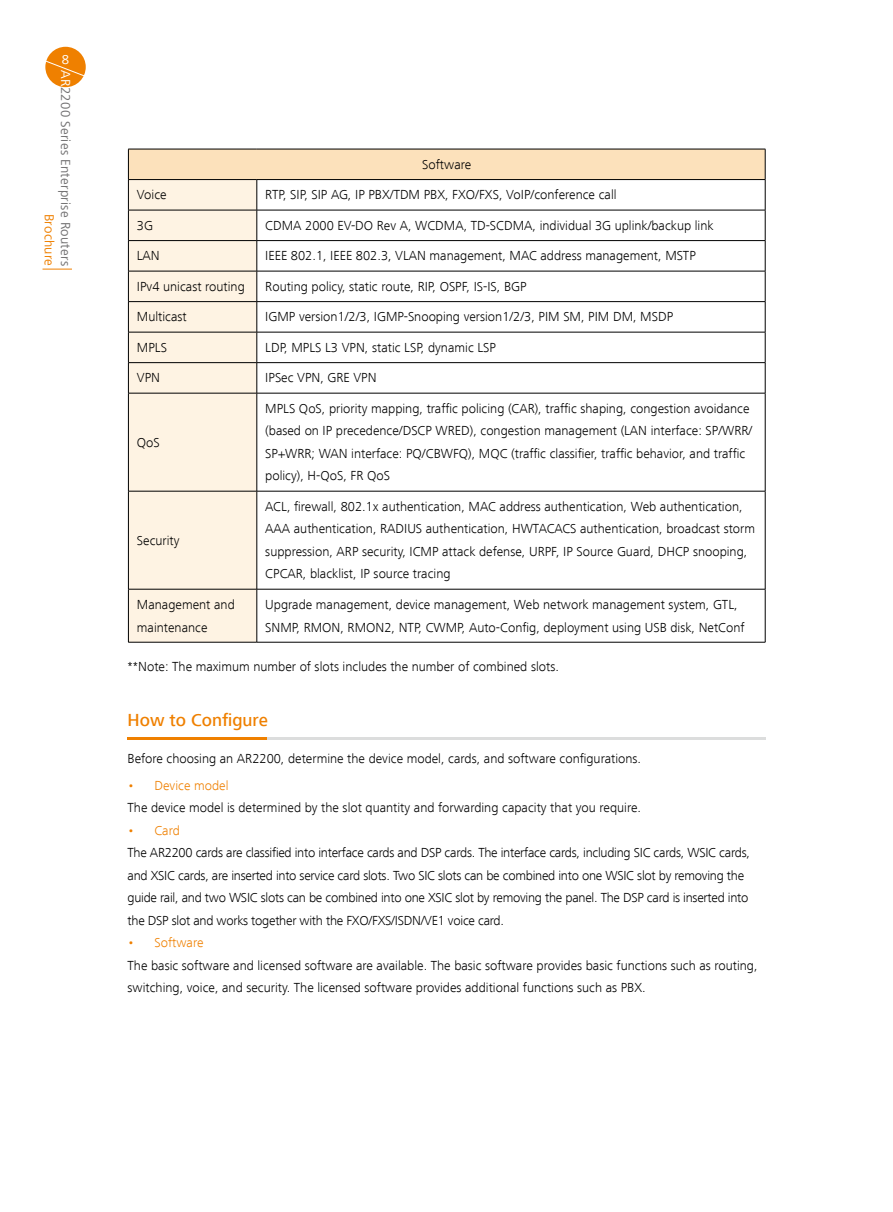
<style>
.page{position:relative;width:893px;height:1212px;background:#fff}
.page>*{position:absolute;margin:0;border:0;box-sizing:border-box;transform-origin:0 0}
.t1{font:500 18px "Frutiger Next LT";color:#ef8000}
.t2{font:300 13.5px/22.5px "Frutiger Next LT";color:#000}
.t3{font:300 13.5px/22.5px "Frutiger Next LT";letter-spacing:-.02em;color:#000}
.t4{font:13.5px/16.5px "Frutiger Next LT";letter-spacing:.02em;color:#727172;text-align:right}
.t5{font:300 13.5px "Frutiger Next LT";color:#ef8000}
.t6{font:13.5px "Frutiger Next LT";color:#fff}
.s1{color:#fff}
.s2{color:#ef8000}
</style>
<div class="page">
<div style="left:45px;top:47px;width:41px;height:40px;background:#ef8000;border-radius:50%"></div>
<svg style="left:45px;top:60px;width:41px;height:18px"></svg>
<svg style="left:43px;top:269px;width:29px;height:1px"></svg>
<div style="left:128px;top:149px;width:637px;height:31px;background:#fce1bb"></div>
<div style="left:129px;top:180px;width:128px;height:462px;background:#fef3e3"></div>
<hr style="left:765px;top:149px;width:1px;height:30px;background:#000">
<hr style="left:765px;top:180px;width:1px;height:30px;background:#000">
<hr style="left:257px;top:210px;width:508px;height:1px;background:#000">
<hr style="left:765px;top:210px;width:1px;height:30px;background:#000">
<hr style="left:257px;top:240px;width:508px;height:1px;background:#000">
<hr style="left:765px;top:241px;width:1px;height:30px;background:#000">
<hr style="left:257px;top:271px;width:508px;height:1px;background:#000">
<hr style="left:765px;top:271px;width:1px;height:30px;background:#000">
<hr style="left:257px;top:301px;width:508px;height:1px;background:#000">
<hr style="left:765px;top:302px;width:1px;height:30px;background:#000">
<hr style="left:257px;top:332px;width:508px;height:1px;background:#000">
<hr style="left:765px;top:332px;width:1px;height:30px;background:#000">
<hr style="left:257px;top:362px;width:508px;height:1px;background:#000">
<hr style="left:765px;top:363px;width:1px;height:30px;background:#000">
<hr style="left:257px;top:393px;width:508px;height:1px;background:#000">
<hr style="left:765px;top:393px;width:1px;height:98px;background:#000">
<hr style="left:257px;top:491px;width:508px;height:1px;background:#000">
<hr style="left:765px;top:491px;width:1px;height:98px;background:#000">
<hr style="left:257px;top:589px;width:508px;height:1px;background:#000">
<hr style="left:765px;top:589px;width:1px;height:53px;background:#000">
<hr style="left:257px;top:642px;width:508px;height:1px;background:#000">
<hr style="left:128px;top:149px;width:1px;height:30px;background:#000">
<hr style="left:257px;top:179px;width:508px;height:1px;background:#000">
<hr style="left:128px;top:149px;width:129px;height:1px;background:#000">
<hr style="left:257px;top:149px;width:508px;height:1px;background:#000">
<hr style="left:128px;top:179px;width:129px;height:1px;background:#000">
<hr style="left:128px;top:180px;width:1px;height:30px;background:#000">
<hr style="left:257px;top:180px;width:1px;height:30px;background:#000">
<hr style="left:128px;top:210px;width:129px;height:1px;background:#000">
<hr style="left:128px;top:210px;width:1px;height:30px;background:#000">
<hr style="left:257px;top:210px;width:1px;height:30px;background:#000">
<hr style="left:128px;top:240px;width:129px;height:1px;background:#000">
<hr style="left:128px;top:241px;width:1px;height:30px;background:#000">
<hr style="left:257px;top:241px;width:1px;height:30px;background:#000">
<hr style="left:128px;top:271px;width:129px;height:1px;background:#000">
<hr style="left:128px;top:271px;width:1px;height:30px;background:#000">
<hr style="left:257px;top:271px;width:1px;height:30px;background:#000">
<hr style="left:128px;top:301px;width:129px;height:1px;background:#000">
<hr style="left:128px;top:302px;width:1px;height:30px;background:#000">
<hr style="left:257px;top:302px;width:1px;height:30px;background:#000">
<hr style="left:128px;top:332px;width:129px;height:1px;background:#000">
<hr style="left:128px;top:332px;width:1px;height:30px;background:#000">
<hr style="left:257px;top:332px;width:1px;height:30px;background:#000">
<hr style="left:128px;top:362px;width:129px;height:1px;background:#000">
<hr style="left:128px;top:363px;width:1px;height:30px;background:#000">
<hr style="left:257px;top:363px;width:1px;height:30px;background:#000">
<hr style="left:128px;top:393px;width:129px;height:1px;background:#000">
<hr style="left:128px;top:393px;width:1px;height:98px;background:#000">
<hr style="left:257px;top:393px;width:1px;height:98px;background:#000">
<hr style="left:128px;top:491px;width:129px;height:1px;background:#000">
<hr style="left:128px;top:491px;width:1px;height:98px;background:#000">
<hr style="left:257px;top:491px;width:1px;height:98px;background:#000">
<hr style="left:128px;top:589px;width:129px;height:1px;background:#000">
<hr style="left:128px;top:589px;width:1px;height:53px;background:#000">
<hr style="left:257px;top:589px;width:1px;height:53px;background:#000">
<hr style="left:128px;top:642px;width:129px;height:1px;background:#000">
<hr style="left:252px;top:737px;width:513px;height:3px;background:#dcdddd">
<hr style="left:128px;top:737px;width:139px;height:3px;background:#ef8000">
<p class="t6" style="left:62px;top:52px;width:9px">8</p>
<p class="t4" style="left:74px;top:70px;width:197px;rotate:90deg"><span class="s1">AR</span>2200 Series Enterprise Routers<br><span class="s2">Brochure</span></p>
<p class="t2" style="left:422px;top:153px;width:50px">Software</p>
<p class="t2" style="left:137px;top:184px;width:31px">Voice</p>
<p class="t2" style="left:265px;top:184px;width:353px">RTP, SIP, SIP AG, IP PBX/TDM PBX, FXO/FXS, VoIP/conference call</p>
<p class="t2" style="left:137px;top:214px;width:18px">3G</p>
<p class="t2" style="left:265px;top:214px;width:450px">CDMA 2000 EV-DO Rev A, WCDMA, TD-SCDMA, individual 3G uplink/backup link</p>
<p class="t2" style="left:137px;top:245px;width:24px">LAN</p>
<p class="t2" style="left:265px;top:245px;width:432px">IEEE 802.1, IEEE 802.3, VLAN management, MAC address management, MSTP</p>
<p class="t2" style="left:137px;top:275px;width:109px">IPv4 unicast routing</p>
<p class="t2" style="left:265px;top:275px;width:263px">Routing policy, static route, RIP, OSPF, IS-IS, BGP</p>
<p class="t2" style="left:137px;top:306px;width:51px">Multicast</p>
<p class="t2" style="left:265px;top:306px;width:409px">IGMP version1/2/3, IGMP-Snooping version1/2/3, PIM SM, PIM DM, MSDP</p>
<p class="t2" style="left:137px;top:336px;width:32px">MPLS</p>
<p class="t2" style="left:265px;top:336px;width:232px">LDP, MPLS L3 VPN, static LSP, dynamic LSP</p>
<p class="t2" style="left:137px;top:367px;width:25px">VPN</p>
<p class="t2" style="left:265px;top:367px;width:113px">IPSec VPN, GRE VPN</p>
<p class="t2" style="left:137px;top:431px;width:24px">QoS</p>
<p class="t2" style="left:137px;top:529px;width:44px">Security</p>
<p class="t2" style="left:265px;top:397px;width:489px">MPLS QoS, priority mapping, traffic policing (CAR), traffic shaping, congestion avoidance (based on IP precedence/DSCP WRED), congestion management (LAN interface: SP/WRR/ SP+WRR; WAN interface: PQ/CBWFQ), MQC (traffic classifier, traffic behavior, and traffic policy), H-QoS, FR QoS</p>
<p class="t2" style="left:265px;top:495px;width:491px">ACL, firewall, 802.1x authentication, MAC address authentication, Web authentication, AAA authentication, RADIUS authentication, HWTACACS authentication, broadcast storm suppression, ARP security, ICMP attack defense, URPF, IP Source Guard, DHCP snooping, CPCAR, blacklist, IP source tracing</p>
<p class="t2" style="left:137px;top:593px;width:99px">Management and maintenance</p>
<p class="t2" style="left:265px;top:593px;width:481px">Upgrade management, device management, Web network management system, GTL,<br>SNMP, RMON, RMON2, NTP, CWMP, Auto-Config, deployment using USB disk, NetConf</p>
<p class="t2" style="left:128px;top:656px;width:433px">**Note: The maximum number of slots includes the number of combined slots.</p>
<h1 class="t1" style="left:128px;top:710px;width:142px">How to Configure</h1>
<p class="t2" style="left:128px;top:747px;width:515px">Before choosing an AR2200, determine the device model, cards, and software configurations.</p>
<p class="t5" style="left:128px;top:778px;width:102px">• Device model</p>
<p class="t2" style="left:128px;top:796px;width:515px">The device model is determined by the slot quantity and forwarding capacity that you require.</p>
<p class="t5" style="left:128px;top:823px;width:54px">• Card</p>
<p class="t3" style="left:128px;top:841px;width:624px">The AR2200 cards are classified into interface cards and DSP cards. The interface cards, including SIC cards, WSIC cards, and XSIC cards, are inserted into service card slots. Two SIC slots can be combined into one WSIC slot by removing the guide rail, and two WSIC slots can be combined into one XSIC slot by removing the panel. The DSP card is inserted into the DSP slot and works together with the FXO/FXS/ISDN/VE1 voice card.</p>
<p class="t5" style="left:128px;top:935px;width:77px">• Software</p>
<p class="t2" style="left:128px;top:954px;width:632px">The basic software and licensed software are available. The basic software provides basic functions such as routing, switching, voice, and security. The licensed software provides additional functions such as PBX.</p>
</div>
